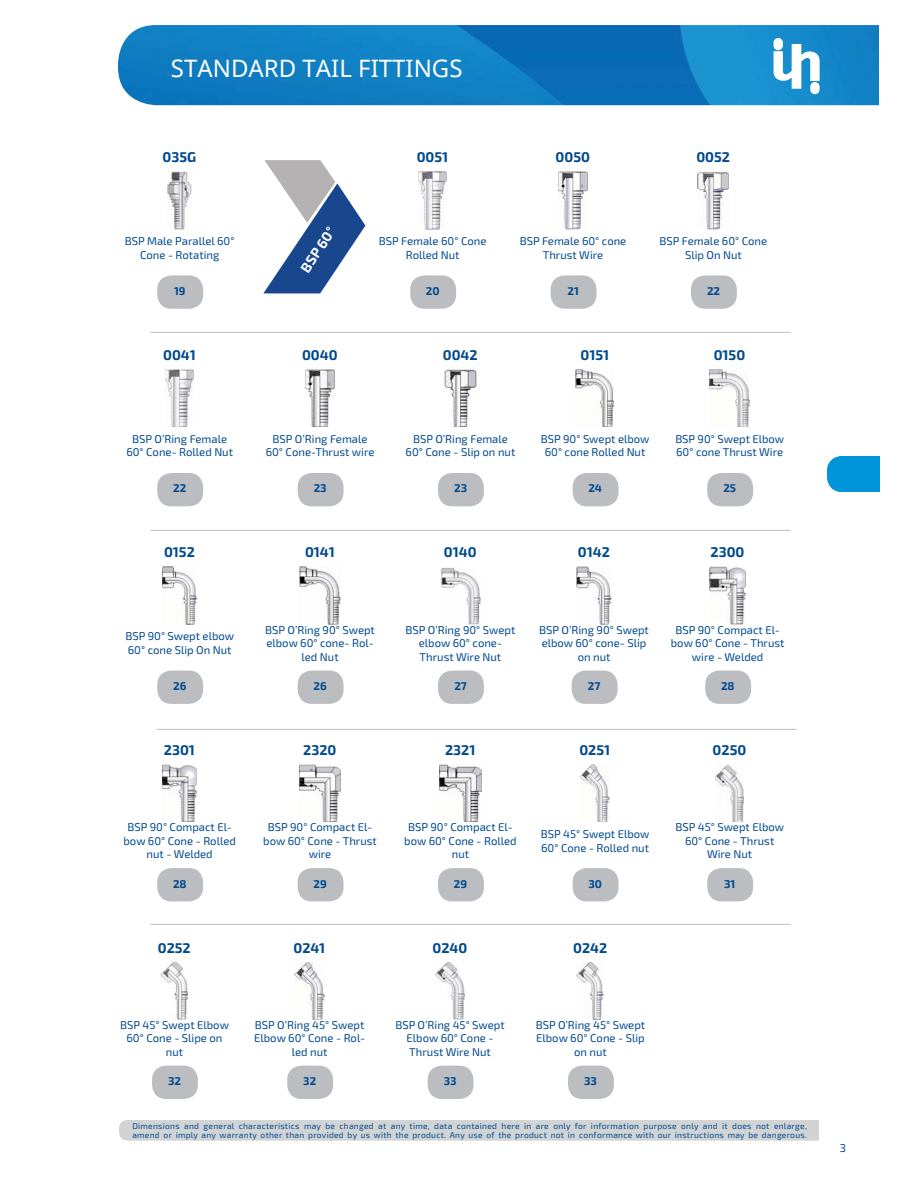
<style>
.page{position:relative;width:918px;height:1188px;background:#fff}
.page>*{position:absolute;margin:0;border:0;box-sizing:border-box;transform-origin:0 0}
.t1{font:24px "Noto Sans";color:#fff}
.t2{font:700 14.1px "Exo 2";color:#004a8f}
.t3{font:700 14.1px "Exo 2";color:#fff}
.t4{font:11.25px/13.5px "Exo 2";color:#004a8f;text-align:center}
.t5{font:700 11.25px "Exo 2";color:#004a8f}
.t6{font:8.4px/8.4px "Exo 2";letter-spacing:.03em;color:#004a8f}
</style>
<div class="page">
<img style="left:118px;top:25px;width:761px;height:80px">
<div style="left:810px;top:82px;width:10px;height:12px;background:#fff;border-radius:5px"></div>
<div style="left:774px;top:38px;width:9px;height:12px;background:#fff;border-radius:5px"></div>
<svg style="left:774px;top:44px;width:46px;height:45px"></svg>
<div style="left:827px;top:456px;width:52px;height:36px;background:#0095da"></div>
<div style="left:157px;top:275px;width:46px;height:34px;background:#bbbdc0;border-radius:14px"></div>
<img style="left:168px;top:172px;width:23px;height:57px">
<svg style="left:263px;top:160px;width:103px;height:134px"></svg>
<div style="left:410px;top:275px;width:46px;height:34px;background:#bbbdc0;border-radius:14px"></div>
<img style="left:418px;top:172px;width:29px;height:57px">
<div style="left:551px;top:275px;width:46px;height:34px;background:#bbbdc0;border-radius:14px"></div>
<img style="left:558px;top:172px;width:30px;height:57px">
<div style="left:691px;top:275px;width:46px;height:34px;background:#bbbdc0;border-radius:14px"></div>
<img style="left:698px;top:172px;width:31px;height:57px">
<div style="left:157px;top:473px;width:46px;height:33px;background:#bbbdc0;border-radius:14px"></div>
<img style="left:165px;top:369px;width:29px;height:58px">
<div style="left:298px;top:473px;width:46px;height:33px;background:#bbbdc0;border-radius:14px"></div>
<img style="left:305px;top:369px;width:29px;height:58px">
<div style="left:438px;top:473px;width:46px;height:33px;background:#bbbdc0;border-radius:14px"></div>
<img style="left:444px;top:369px;width:32px;height:58px">
<div style="left:573px;top:473px;width:46px;height:33px;background:#bbbdc0;border-radius:14px"></div>
<img style="left:576px;top:369px;width:38px;height:58px">
<div style="left:707px;top:473px;width:46px;height:33px;background:#bbbdc0;border-radius:14px"></div>
<img style="left:710px;top:369px;width:39px;height:58px">
<div style="left:157px;top:671px;width:46px;height:33px;background:#bbbdc0;border-radius:14px"></div>
<img style="left:162px;top:567px;width:35px;height:57px">
<div style="left:298px;top:671px;width:46px;height:33px;background:#bbbdc0;border-radius:14px"></div>
<img style="left:299px;top:567px;width:41px;height:57px">
<div style="left:438px;top:671px;width:46px;height:33px;background:#bbbdc0;border-radius:14px"></div>
<img style="left:440px;top:567px;width:40px;height:57px">
<div style="left:572px;top:671px;width:46px;height:33px;background:#bbbdc0;border-radius:14px"></div>
<img style="left:577px;top:567px;width:34px;height:57px">
<div style="left:705px;top:671px;width:46px;height:33px;background:#bbbdc0;border-radius:14px"></div>
<img style="left:710px;top:567px;width:35px;height:57px">
<div style="left:157px;top:868px;width:46px;height:33px;background:#bbbdc0;border-radius:14px"></div>
<img style="left:162px;top:764px;width:35px;height:58px">
<div style="left:298px;top:868px;width:46px;height:33px;background:#bbbdc0;border-radius:14px"></div>
<img style="left:299px;top:764px;width:42px;height:58px">
<div style="left:438px;top:868px;width:46px;height:33px;background:#bbbdc0;border-radius:14px"></div>
<img style="left:439px;top:764px;width:42px;height:58px">
<div style="left:573px;top:868px;width:46px;height:33px;background:#bbbdc0;border-radius:14px"></div>
<img style="left:581px;top:764px;width:28px;height:58px">
<div style="left:707px;top:868px;width:46px;height:33px;background:#bbbdc0;border-radius:14px"></div>
<img style="left:715px;top:764px;width:29px;height:58px">
<div style="left:152px;top:1066px;width:46px;height:33px;background:#bbbdc0;border-radius:14px"></div>
<img style="left:161px;top:962px;width:27px;height:57px">
<div style="left:287px;top:1066px;width:46px;height:33px;background:#bbbdc0;border-radius:14px"></div>
<img style="left:295px;top:962px;width:29px;height:57px">
<div style="left:428px;top:1066px;width:46px;height:33px;background:#bbbdc0;border-radius:14px"></div>
<img style="left:435px;top:962px;width:29px;height:57px">
<div style="left:568px;top:1066px;width:46px;height:33px;background:#bbbdc0;border-radius:14px"></div>
<img style="left:577px;top:962px;width:27px;height:57px">
<hr style="left:151px;top:530px;width:640px;height:1px;background:#bbbdc0">
<hr style="left:157px;top:729px;width:640px;height:1px;background:#bbbdc0">
<hr style="left:151px;top:924px;width:640px;height:1px;background:#bbbdc0">
<hr style="left:151px;top:332px;width:640px;height:1px;background:#bbbdc0">
<div style="left:119px;top:1120px;width:700px;height:21px;background:#d1d3d4"></div>
<h1 class="t1" style="left:171px;top:52px;width:293px">STANDARD TAIL FITTINGS</h1>
<p class="t2" style="left:163px;top:149px;width:35px">035G</p>
<p class="t2" style="left:417px;top:149px;width:33px">0051</p>
<p class="t2" style="left:556px;top:149px;width:36px">0050</p>
<p class="t2" style="left:696px;top:149px;width:35px">0052</p>
<p class="t4" style="left:125px;top:236px;width:111px">BSP Male Parallel 60°<br>Cone - Rotating</p>
<p class="t5" style="left:174px;top:284px;width:13px">19</p>
<p class="t3" style="left:297px;top:267px;width:52px;rotate:-57deg">BSP 60°</p>
<p class="t4" style="left:379px;top:236px;width:109px">BSP Female 60° Cone<br>Rolled Nut</p>
<p class="t5" style="left:426px;top:284px;width:15px">20</p>
<p class="t4" style="left:520px;top:236px;width:108px">BSP Female 60° cone<br>Thrust Wire</p>
<p class="t5" style="left:567px;top:284px;width:13px">21</p>
<p class="t4" style="left:660px;top:236px;width:109px">BSP Female 60° Cone<br>Slip On Nut</p>
<p class="t5" style="left:707px;top:284px;width:15px">22</p>
<p class="t2" style="left:163px;top:347px;width:34px">0041</p>
<p class="t2" style="left:302px;top:347px;width:37px">0040</p>
<p class="t2" style="left:443px;top:347px;width:36px">0042</p>
<p class="t2" style="left:581px;top:347px;width:30px">0151</p>
<p class="t2" style="left:714px;top:347px;width:33px">0150</p>
<p class="t4" style="left:126px;top:433px;width:108px">BSP O’Ring Female<br>60° Cone- Rolled Nut</p>
<p class="t5" style="left:173px;top:482px;width:15px">22</p>
<p class="t4" style="left:266px;top:433px;width:110px">BSP O’Ring Female<br>60° Cone-Thrust wire</p>
<p class="t5" style="left:314px;top:482px;width:15px">23</p>
<p class="t4" style="left:406px;top:433px;width:111px">BSP O’Ring Female<br>60° Cone - Slip on nut</p>
<p class="t5" style="left:454px;top:482px;width:15px">23</p>
<p class="t4" style="left:541px;top:433px;width:110px">BSP 90° Swept elbow<br>60° cone Rolled Nut</p>
<p class="t5" style="left:588px;top:482px;width:15px">24</p>
<p class="t4" style="left:675px;top:433px;width:110px;text-align:left">BSP 90° Swept Elbow<br>60° cone Thrust Wire</p>
<p class="t5" style="left:723px;top:482px;width:14px">25</p>
<p class="t2" style="left:164px;top:544px;width:32px">0152</p>
<p class="t2" style="left:305px;top:544px;width:31px">0141</p>
<p class="t2" style="left:444px;top:544px;width:34px">0140</p>
<p class="t2" style="left:578px;top:544px;width:34px">0142</p>
<p class="t2" style="left:711px;top:544px;width:35px">2300</p>
<p class="t4" style="left:125px;top:631px;width:110px;text-align:left">BSP 90° Swept elbow<br>60° cone Slip On Nut</p>
<p class="t5" style="left:173px;top:680px;width:15px">26</p>
<p class="t4" style="left:265px;top:624px;width:111px">BSP O’Ring 90° Swept elbow 60° cone- Rol&shy;led Nut</p>
<p class="t5" style="left:314px;top:680px;width:15px">26</p>
<p class="t4" style="left:406px;top:624px;width:111px">BSP O’Ring 90° Swept elbow 60° cone-<br>Thrust Wire Nut</p>
<p class="t5" style="left:454px;top:680px;width:14px">27</p>
<p class="t4" style="left:539px;top:624px;width:111px">BSP O’Ring 90° Swept elbow 60° cone- Slip on nut</p>
<p class="t5" style="left:588px;top:680px;width:14px">27</p>
<p class="t4" style="left:671px;top:624px;width:115px">BSP 90° Compact El&shy;bow 60° Cone - Thrust wire - Welded</p>
<p class="t5" style="left:721px;top:680px;width:15px">28</p>
<p class="t2" style="left:164px;top:742px;width:33px">2301</p>
<p class="t2" style="left:303px;top:742px;width:35px">2320</p>
<p class="t2" style="left:445px;top:742px;width:32px">2321</p>
<p class="t2" style="left:579px;top:742px;width:32px">0251</p>
<p class="t2" style="left:713px;top:742px;width:35px">0250</p>
<p class="t4" style="left:123px;top:822px;width:114px">BSP 90° Compact El&shy;bow 60° Cone - Rolled nut - Welded</p>
<p class="t5" style="left:173px;top:877px;width:15px">28</p>
<p class="t4" style="left:263px;top:822px;width:115px">BSP 90° Compact El&shy;bow 60° Cone - Thrust wire</p>
<p class="t5" style="left:314px;top:877px;width:15px">29</p>
<p class="t4" style="left:404px;top:822px;width:114px">BSP 90° Compact El&shy;bow 60° Cone - Rolled nut</p>
<p class="t5" style="left:454px;top:877px;width:15px">29</p>
<p class="t4" style="left:541px;top:828px;width:110px;text-align:left">BSP 45° Swept Elbow<br>60° Cone - Rolled nut</p>
<p class="t5" style="left:588px;top:877px;width:15px">30</p>
<p class="t4" style="left:675px;top:822px;width:110px">BSP 45° Swept Elbow<br>60° Cone - Thrust<br>Wire Nut</p>
<p class="t5" style="left:724px;top:877px;width:13px">31</p>
<p class="t2" style="left:158px;top:939px;width:34px">0252</p>
<p class="t2" style="left:294px;top:939px;width:33px">0241</p>
<p class="t2" style="left:432px;top:939px;width:36px">0240</p>
<p class="t2" style="left:573px;top:939px;width:36px">0242</p>
<p class="t4" style="left:536px;top:1019px;width:111px">BSP O’Ring 45° Swept<br>Elbow 60° Cone - Slip on nut</p>
<p class="t5" style="left:584px;top:1075px;width:14px">33</p>
<p class="t6" style="left:132px;top:1123px;width:676px">Dimensions and general characteristics may be changed at any time, data contained here in are only for information purpose only and it does not enlarge, amend or imply any warranty other than provided by us with the product. Any use of the product not in conformance with our instructions may be dangerous.</p>
<p class="t4" style="left:254px;top:1019px;width:113px">BSP O’Ring 45° Swept<br>Elbow 60° Cone - Rol&shy;led nut</p>
<p class="t5" style="left:303px;top:1075px;width:15px">32</p>
<p class="t4" style="left:395px;top:1019px;width:111px">BSP O’Ring 45° Swept<br>Elbow 60° Cone -<br>Thrust Wire Nut</p>
<p class="t5" style="left:444px;top:1075px;width:14px">33</p>
<p class="t4" style="left:120px;top:1019px;width:110px">BSP 45° Swept Elbow<br>60° Cone - Slipe on nut</p>
<p class="t5" style="left:168px;top:1075px;width:15px">32</p>
<p class="t4" style="left:840px;top:1142px;width:8px">3</p>
</div>
